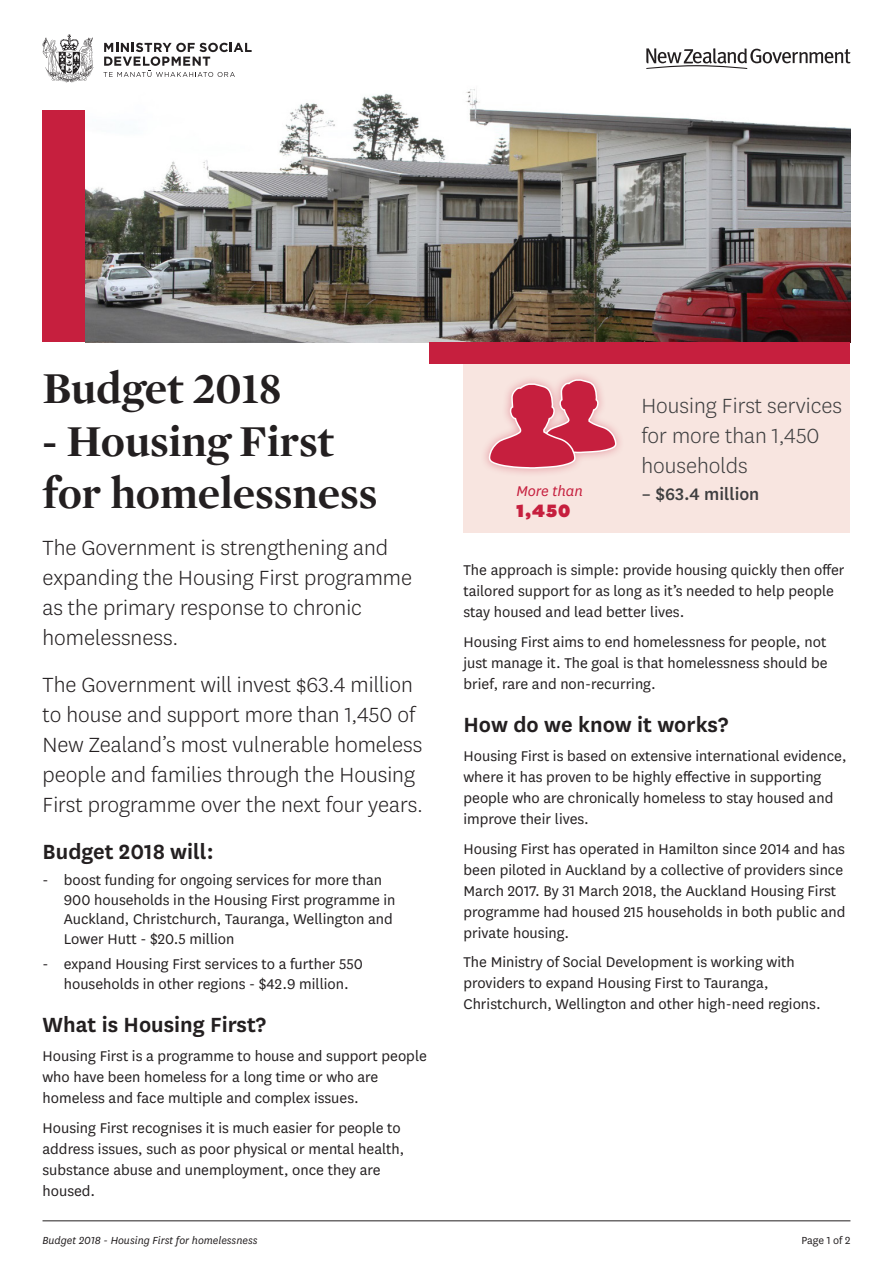
<style>
.page{position:relative;width:893px;height:1263px;background:#fff}
.page>*{position:absolute;margin:0;border:0;box-sizing:border-box;transform-origin:0 0}
.Heading_1{font:700 45px/52.5px "Mercury Display";color:#231f20}
.Lead_in_sentence{font:300 24px/30px "National";color:#231f20}
.Heading_2{font:600 24px "National";color:#231f20}
.Body_pull_out_-_icon{font:300 24px/30px "National";color:#3e3e3f}
.Body_text{font:900 21px "National";color:#c61f3e}
.Body_pull_out_-_icon-2{font:500 19.5px "National";color:#3e3e3f}
.Body_text-2{font:16.5px/21px "National";color:#231f20}
.Body_text-3{font:italic 16.5px "National";color:#c61f3e}
.t1{font:italic 12px "National";color:#231f20}
.t2{font:12px "National";color:#231f20}
</style>
<div class="page">
<hr style="left:43px;top:1220px;width:807px;height:1px;background:#231f20">
<div style="left:463px;top:342px;width:387px;height:190px;background:#f8e5e0"></div>
<img style="left:85px;top:89px;width:765px;height:253px">
<svg style="left:43px;top:35px;width:51px;height:48px"></svg>
<svg style="left:103px;top:43px;width:149px;height:34px"></svg>
<svg style="left:646px;top:48px;width:204px;height:21px"></svg>
<div style="left:43px;top:110px;width:42px;height:232px;background:#c61f3e"></div>
<div style="left:429px;top:342px;width:421px;height:21px;background:#c61f3e"></div>
<div style="left:480px;top:370px;width:145px;height:108px;background:#c61f3e;opacity:.4"></div>
<svg style="left:488px;top:370px;width:130px;height:100px"></svg>
<p class="Heading_1" style="left:43px;top:362px;width:241px">Budget 2018</p>
<p class="Heading_1" style="left:43px;top:414px;width:337px">- Housing First for homelessness</p>
<p class="Lead_in_sentence" style="left:43px;top:532px;width:371px">The Government is strengthening and expanding the Housing First programme as the primary response to chronic homelessness.</p>
<p class="Lead_in_sentence" style="left:43px;top:669px;width:382px">The Government will invest $63.4 million to house and support more than 1,450 of New Zealand’s most vulnerable homeless people and families through the Housing First programme over the next four years.</p>
<p class="Heading_2" style="left:43px;top:835px;width:173px">Budget 2018 will:</p>
<p class="Body_text-2" style="left:64px;top:869px;width:333px;line-height:19.5px;text-indent:-21px">- boost funding for ongoing services for more than 900 households in the Housing First programme in Auckland, Christchurch, Tauranga, Wellington and Lower Hutt - $20.5 million</p>
<p class="Body_text-2" style="left:43px;top:954px;width:322px;line-height:19.5px;text-align:center">- expand Housing First services to a further 550 households in other regions - $42.9 million.</p>
<p class="Heading_2" style="left:43px;top:1008px;width:225px">What is Housing First?</p>
<p class="Body_text-2" style="left:43px;top:1045px;width:386px">Housing First is a programme to house and support people who have been homeless for a long time or who are homeless and face multiple and complex issues.</p>
<p class="Body_text-2" style="left:43px;top:1116px;width:363px">Housing First recognises it is much easier for people to address issues, such as poor physical or mental health, substance abuse and unemployment, once they are housed.</p>
<p class="Body_text-3" style="left:516px;top:480px;width:68px">More than</p>
<p class="Body_text" style="left:516px;top:495px;width:56px">1,450</p>
<p class="Body_pull_out_-_icon" style="left:641px;top:390px;width:202px">Housing First services for more than 1,450 households</p>
<p class="Body_pull_out_-_icon-2" style="left:641px;top:481px;width:120px">– $63.4 million</p>
<p class="Body_text-2" style="left:463px;top:559px;width:383px">The approach is simple: provide housing quickly then offer tailored support for as long as it’s needed to help people stay housed and lead better lives.</p>
<p class="Body_text-2" style="left:463px;top:631px;width:366px;text-align:justify">Housing First aims to end homelessness for people, not just manage it. The goal is that homelessness should be brief, rare and non-recurring.</p>
<p class="Heading_2" style="left:463px;top:708px;width:266px">How do we know it works?</p>
<p class="Body_text-2" style="left:463px;top:745px;width:385px">Housing First is based on extensive international evidence, where it has proven to be highly effective in supporting people who are chronically homeless to stay housed and improve their lives.</p>
<p class="Body_text-2" style="left:463px;top:837px;width:384px">Housing First has operated in Hamilton since 2014 and has been piloted in Auckland by a collective of providers since March 2017. By 31 March 2018, the Auckland Housing First programme had housed 215 households in both public and private housing.</p>
<p class="Body_text-2" style="left:463px;top:951px;width:359px">The Ministry of Social Development is working with providers to expand Housing First to Tauranga,<br>Christchurch, Wellington and other high-need regions.</p>
<p class="t1" style="left:43px;top:1232px;width:217px">Budget 2018 - Housing First for homelessness</p>
<p class="t2" style="left:801px;top:1232px;width:51px">Page 1 of 2</p>
</div>
